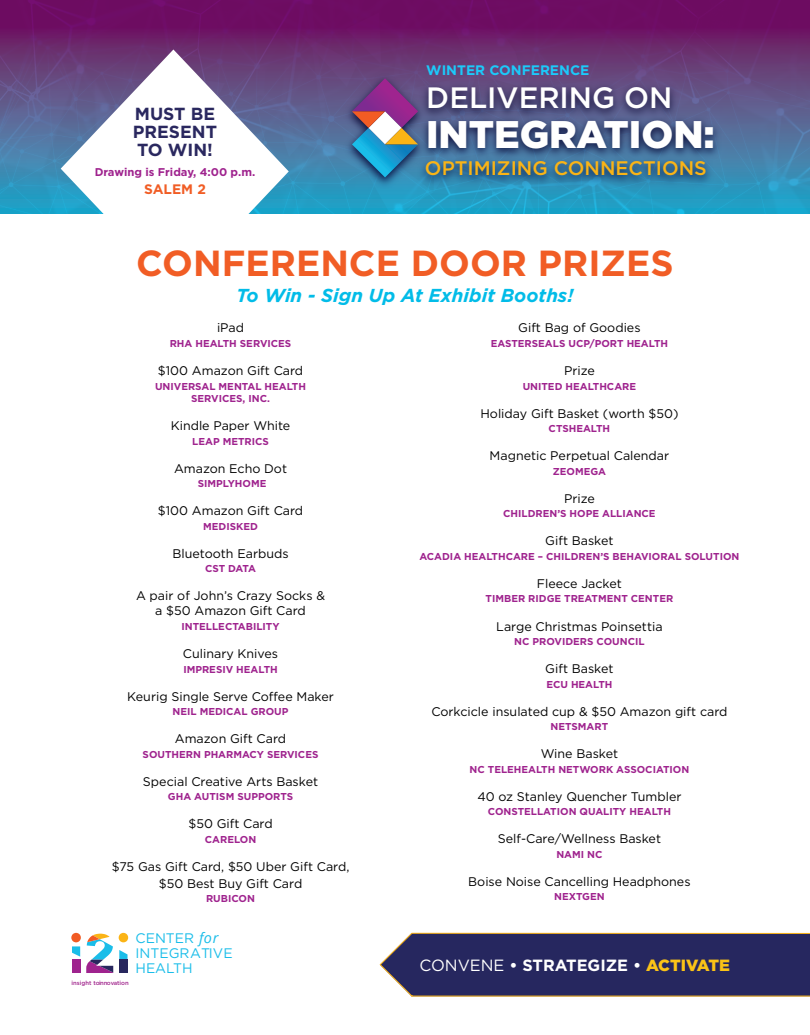
<style>
.page{position:relative;width:810px;height:1035px;background:#fff}
.page>*{position:absolute;margin:0;border:0;box-sizing:border-box;transform-origin:0 0}
.t1{font:900 38.5px "Gotham";color:#fff}
.t2{font:700 36.25px "Gotham";color:#f15d25}
.t3{font:500 29.38px "Gotham";color:#fff}
.t4{font:500 19.62px "Gotham";color:#fab416}
.t5{font:italic 700 18.75px "Gotham";color:#02bce8}
.t6{font:700 17.5px "Gotham";color:#2a285f}
.t7{font:700 16.25px "Gotham";color:#fff}
.t8{font:13.88px/15.2px "Gotham";color:#1abde9}
.t9{font:700 13.75px "Gotham";color:#1ccafa}
.Sponsor{font:700 13.75px "Gotham";color:#f15d25}
.Prizes{font:12.5px/15px "Gotham";color:#000;text-align:center}
.t10{font:700 11.25px "Gotham";color:#9f238e}
.Sponsor-2{font:700 10px/12.5px "Gotham";color:#9f238e;text-align:center}
.t11{font:500 5.88px "Gotham";color:#a1268d}
.s1{font-family:"Open Sans";font-style:italic;font-size:14.5px}
.s2{font-weight:400}
.s3{font-weight:900;color:#fbc317}
</style>
<div class="page">
<svg style="left:379px;top:933px;width:431px;height:64px;background:#363462"></svg>
<svg style="left:119px;top:933px;width:9px;height:9px"></svg>
<svg style="left:119px;top:950px;width:9px;height:10px"></svg>
<div style="left:119px;top:960px;width:9px;height:13px;background:#28275e"></div>
<svg style="left:71px;top:933px;width:42px;height:40px"></svg>
<img style="left:0;top:0;width:810px;height:214px">
<svg style="left:61px;top:49px;width:228px;height:165px"></svg>
<img style="left:341px;top:70px;width:386px;height:125px">
<svg style="left:352px;top:78px;width:66px;height:99px;background:#6a6f9a"></svg>
<p class="t6" style="left:135px;top:104px;width:82px">MUST BE</p>
<p class="t6" style="left:133px;top:122px;width:86px">PRESENT</p>
<p class="t6" style="left:137px;top:140px;width:77px">TO WIN!</p>
<p class="t10" style="left:95px;top:166px;width:162px">Drawing is Friday, 4:00 p.m.</p>
<p class="Sponsor" style="left:144px;top:182px;width:63px">SALEM 2</p>
<h4 class="t9" style="left:426px;top:62px;width:165px">WINTER CONFERENCE</h4>
<p class="t3" style="left:426px;top:78px;width:248px">DELIVERING ON</p>
<p class="t1" style="left:426px;top:112px;width:290px">INTEGRATION:</p>
<p class="t4" style="left:425px;top:155px;width:283px">OPTIMIZING CONNECTIONS</p>
<p class="t2" style="left:136px;top:243px;width:539px">CONFERENCE DOOR PRIZES</p>
<p class="t5" style="left:237px;top:283px;width:338px">To Win - Sign Up At Exhibit Booths!</p>
<p class="Prizes" style="left:217px;top:320px;width:29px">iPad</p>
<p class="Sponsor-2" style="left:170px;top:337px;width:123px">RHA HEALTH SERVICES</p>
<p class="Prizes" style="left:158px;top:363px;width:147px">$100 Amazon Gift Card</p>
<p class="Sponsor-2" style="left:155px;top:380px;width:153px">UNIVERSAL MENTAL HEALTH<br>SERVICES, INC.</p>
<p class="Prizes" style="left:171px;top:418px;width:121px">Kindle Paper White</p>
<p class="Sponsor-2" style="left:192px;top:435px;width:78px">LEAP METRICS</p>
<p class="Prizes" style="left:174px;top:461px;width:115px">Amazon Echo Dot</p>
<p class="Sponsor-2" style="left:198px;top:477px;width:70px">SIMPLYHOME</p>
<p class="Prizes" style="left:158px;top:503px;width:147px">$100 Amazon Gift Card</p>
<p class="Sponsor-2" style="left:203px;top:520px;width:56px">MEDISKED</p>
<p class="Prizes" style="left:173px;top:546px;width:118px">Bluetooth Earbuds</p>
<p class="Sponsor-2" style="left:205px;top:562px;width:52px">CST DATA</p>
<p class="Prizes" style="left:136px;top:588px;width:191px">A pair of John’s Crazy Socks &amp; a $50 Amazon Gift Card</p>
<p class="Sponsor-2" style="left:181px;top:620px;width:100px">INTELLECTABILITY</p>
<p class="Prizes" style="left:183px;top:646px;width:97px">Culinary Knives</p>
<p class="Sponsor-2" style="left:183px;top:663px;width:96px">IMPRESIV HEALTH</p>
<p class="Prizes" style="left:127px;top:688px;width:208px">Keurig Single Serve Coffee Maker</p>
<p class="Sponsor-2" style="left:173px;top:705px;width:117px">NEIL MEDICAL GROUP</p>
<p class="Prizes" style="left:175px;top:731px;width:113px">Amazon Gift Card</p>
<p class="Sponsor-2" style="left:143px;top:748px;width:177px">SOUTHERN PHARMACY SERVICES</p>
<p class="Prizes" style="left:143px;top:774px;width:177px">Special Creative Arts Basket</p>
<p class="Sponsor-2" style="left:168px;top:790px;width:127px">GHA AUTISM SUPPORTS</p>
<p class="Prizes" style="left:188px;top:816px;width:86px">$50 Gift Card</p>
<p class="Sponsor-2" style="left:205px;top:833px;width:53px">CARELON</p>
<p class="Prizes" style="left:112px;top:859px;width:239px">$75 Gas Gift Card, $50 Uber Gift Card,</p>
<p class="Prizes" style="left:159px;top:876px;width:145px">$50 Best Buy Gift Card</p>
<p class="Sponsor-2" style="left:206px;top:892px;width:50px">RUBICON</p>
<p class="Prizes" style="left:518px;top:320px;width:124px">Gift Bag of Goodies</p>
<p class="Sponsor-2" style="left:491px;top:337px;width:179px">EASTERSEALS UCP/PORT HEALTH</p>
<p class="Prizes" style="left:564px;top:363px;width:32px">Prize</p>
<p class="Sponsor-2" style="left:523px;top:380px;width:115px">UNITED HEALTHCARE</p>
<p class="Prizes" style="left:480px;top:405px;width:200px">Holiday Gift Basket (worth $50)</p>
<p class="Sponsor-2" style="left:549px;top:422px;width:63px">CTSHEALTH</p>
<p class="Prizes" style="left:490px;top:448px;width:181px">Magnetic Perpetual Calendar</p>
<p class="Sponsor-2" style="left:553px;top:465px;width:55px">ZEOMEGA</p>
<p class="Prizes" style="left:564px;top:491px;width:32px">Prize</p>
<p class="Sponsor-2" style="left:503px;top:507px;width:154px">CHILDREN’S HOPE ALLIANCE</p>
<p class="Prizes" style="left:545px;top:533px;width:70px">Gift Basket</p>
<p class="Sponsor-2" style="left:419px;top:550px;width:321px">ACADIA HEALTHCARE – CHILDREN’S BEHAVIORAL SOLUTION</p>
<p class="Prizes" style="left:537px;top:576px;width:86px">Fleece Jacket</p>
<p class="Sponsor-2" style="left:486px;top:592px;width:189px">TIMBER RIDGE TREATMENT CENTER</p>
<p class="Prizes" style="left:496px;top:618px;width:168px">Large Christmas Poinsettia</p>
<p class="Sponsor-2" style="left:514px;top:635px;width:132px">NC PROVIDERS COUNCIL</p>
<p class="Prizes" style="left:545px;top:661px;width:70px">Gift Basket</p>
<p class="Sponsor-2" style="left:546px;top:678px;width:68px">ECU HEALTH</p>
<p class="Prizes" style="left:431px;top:703px;width:298px">Corkcicle insulated cup &amp; $50 Amazon gift card</p>
<p class="Sponsor-2" style="left:551px;top:720px;width:59px">NETSMART</p>
<p class="Prizes" style="left:541px;top:746px;width:79px">Wine Basket</p>
<p class="Sponsor-2" style="left:470px;top:763px;width:221px">NC TELEHEALTH NETWORK ASSOCIATION</p>
<p class="Prizes" style="left:477px;top:789px;width:206px">40 oz Stanley Quencher Tumbler</p>
<p class="Sponsor-2" style="left:488px;top:805px;width:184px">CONSTELLATION QUALITY HEALTH</p>
<p class="Prizes" style="left:498px;top:831px;width:165px">Self-Care/Wellness Basket</p>
<p class="Sponsor-2" style="left:556px;top:848px;width:48px">NAMI NC</p>
<p class="Prizes" style="left:468px;top:874px;width:224px">Boise Noise Cancelling Headphones</p>
<p class="Sponsor-2" style="left:554px;top:890px;width:52px">NEXTGEN</p>
<p class="t11" style="left:72px;top:979px;width:59px">insight toinnovation</p>
<p class="t8" style="left:136px;top:930px;width:99px">CENTER <span class="s1">for<br></span>INTEGRATIVE<br>HEALTH</p>
<h3 class="t7" style="left:419px;top:956px;width:312px"><span class="s2">CONVENE</span> • STRATEGIZE • <span class="s3">ACTIVATE</span></h3>
</div>
